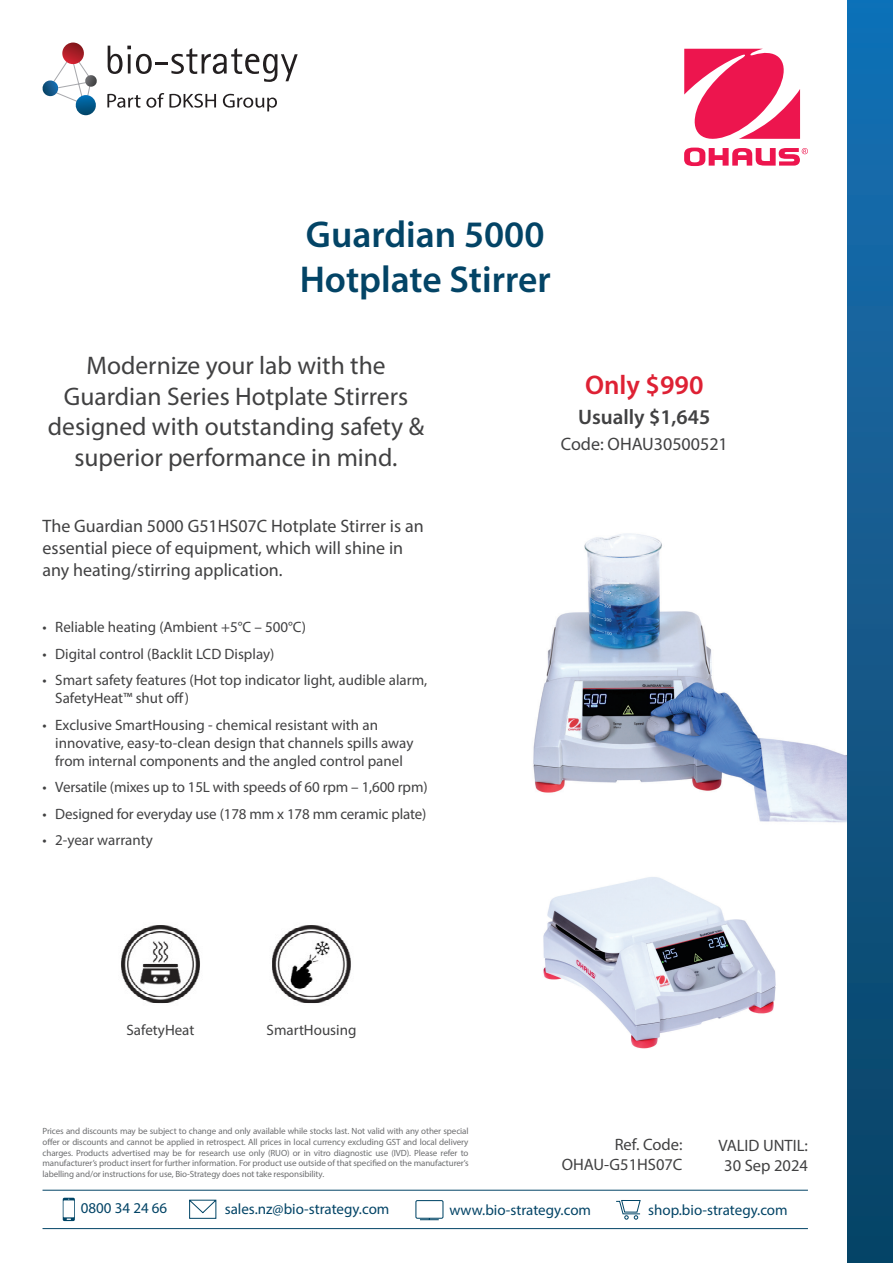
<style>
.page{position:relative;width:893px;height:1263px;background:#fff}
.page>*{position:absolute;margin:0;border:0;box-sizing:border-box;transform-origin:0 0}
.t1{font:600 37.5px/45px "Myriad Pro";color:#034466}
.t2{font:600 27px "Myriad Pro";color:#de2134}
.t3{font:25.5px/30.6px "Myriad Pro";color:#414142;text-align:center}
.t4{font:600 21px "Myriad Pro";color:#414142}
.t5{font:18px/21.6px "Myriad Pro";color:#414142}
.Valid___Ref{font:16.5px "Myriad Pro";color:#414142}
.t6{font:15px/18px "Myriad Pro";color:#414142}
.t7{font:15px "Myriad Pro";color:#034466}
.t8{font:9px/10.8px "Myriad Pro";letter-spacing:-.01em;color:#6d6e70;text-align:justify}
</style>
<div class="page">
<svg style="left:684px;top:49px;width:124px;height:117px"></svg>
<img style="left:533px;top:533px;width:314px;height:290px">
<img style="left:121px;top:925px;width:79px;height:79px">
<img style="left:272px;top:925px;width:79px;height:79px">
<img style="left:543px;top:877px;width:233px;height:172px">
<svg style="left:107px;top:93px;width:109px;height:15px"></svg>
<svg style="left:223px;top:94px;width:54px;height:17px"></svg>
<svg style="left:42px;top:43px;width:55px;height:72px"></svg>
<svg style="left:108px;top:46px;width:190px;height:36px"></svg>
<div style="left:847px;top:0;width:46px;height:1263px;background:linear-gradient(to bottom,#1870b5,#0b4364)"></div>
<hr style="left:43px;top:1190px;width:765px;height:1px;background:#034466">
<hr style="left:43px;top:1228px;width:765px;height:1px;background:#034466">
<svg style="left:616px;top:1200px;width:25px;height:20px"></svg>
<svg style="left:415px;top:1200px;width:29px;height:21px"></svg>
<svg style="left:189px;top:1199px;width:28px;height:20px"></svg>
<svg style="left:63px;top:1198px;width:12px;height:23px"></svg>
<p class="t1" style="left:300px;top:211px;width:253px">Guardian 5000<br>Hotplate Stirrer</p>
<p class="t3" style="left:86px;top:350px;width:301px">Modernize your lab with the</p>
<p class="t3" style="left:64px;top:381px;width:346px">Guardian Series Hotplate Stirrers</p>
<p class="t3" style="left:48px;top:411px;width:378px">designed with outstanding safety &amp; superior performance in mind.</p>
<p class="t5" style="left:43px;top:515px;width:383px">The Guardian 5000 G51HS07C Hotplate Stirrer is an essential piece of equipment, which will shine in any heating/stirring application.</p>
<p class="t6" style="left:43px;top:618px;width:265px">• Reliable heating (Ambient +5°C – 500°C)</p>
<p class="t6" style="left:43px;top:644px;width:233px">• Digital control (Backlit LCD Display)</p>
<p class="t6" style="left:55px;top:671px;width:374px;text-indent:-13px">• Smart safety features (Hot top indicator light, audible alarm,<br>SafetyHeat™ shut off)</p>
<p class="t6" style="left:55px;top:715px;width:360px;text-indent:-13px">• Exclusive SmartHousing - chemical resistant with an innovative, easy-to-clean design that channels spills away from internal components and the angled control panel</p>
<p class="t6" style="left:43px;top:778px;width:387px">• Versatile (mixes up to 15L with speeds of 60 rpm – 1,600 rpm)</p>
<p class="t6" style="left:43px;top:804px;width:385px">• Designed for everyday use (178 mm x 178 mm ceramic plate)</p>
<p class="t6" style="left:43px;top:831px;width:112px">• 2-year warranty</p>
<p class="t2" style="left:585px;top:368px;width:120px">Only $990</p>
<p class="t4" style="left:578px;top:403px;width:134px">Usually $1,645</p>
<p class="t5" style="left:561px;top:432px;width:169px">Code: OHAU30500521</p>
<p class="t6" style="left:126px;top:1021px;width:69px">SafetyHeat</p>
<p class="t6" style="left:267px;top:1021px;width:91px">SmartHousing</p>
<p class="t8" style="left:43px;top:1125px;width:428px">Prices and discounts may be subject to change and only available while stocks last. Not valid with any other special offer or discounts and cannot be applied in retrospect. All prices in local currency excluding GST and local delivery charges. Products advertised may be for research use only (RUO) or in vitro diagnostic use (IVD). Please refer to manufacturer’s product insert for further information. For product use outside of that specified on the manufacturer’s labelling and/or instructions for use, Bio-Strategy does not take responsibility.</p>
<p class="t7" style="left:81px;top:1199px;width:88px">0800 34 24 66</p>
<p class="t7" style="left:225px;top:1199px;width:166px">sales.nz@bio-strategy.com</p>
<p class="t7" style="left:449px;top:1201px;width:143px">www.bio-strategy.com</p>
<p class="t7" style="left:648px;top:1201px;width:141px">shop.bio-strategy.com</p>
<p class="Valid___Ref" style="left:615px;top:1134px;width:69px">Ref. Code:</p>
<p class="Valid___Ref" style="left:562px;top:1154px;width:122px">OHAU-G51HS07C</p>
<p class="Valid___Ref" style="left:718px;top:1135px;width:91px">VALID UNTIL:</p>
<p class="Valid___Ref" style="left:724px;top:1155px;width:85px">30 Sep 2024</p>
</div>
